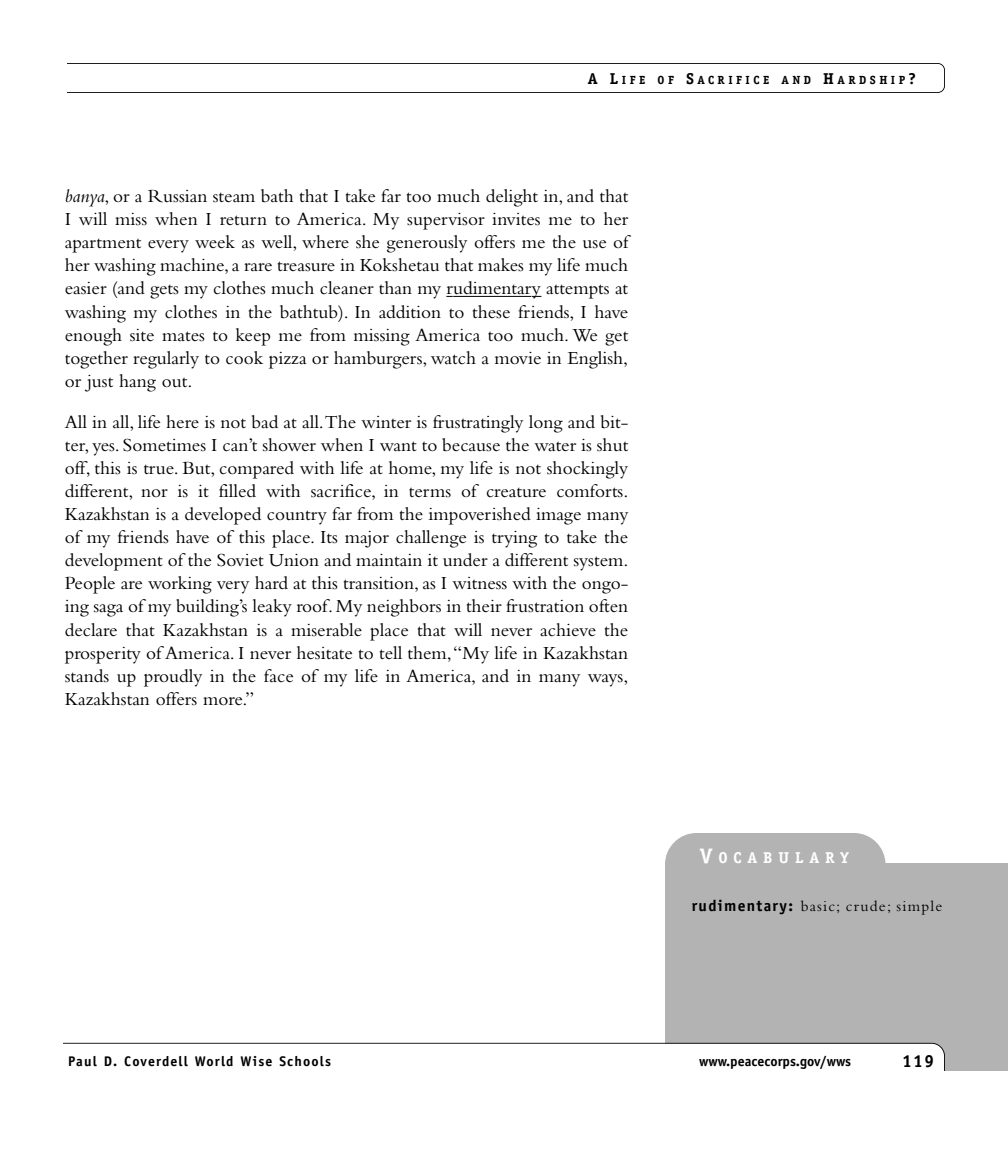
<style>
.page{position:relative;width:1008px;height:1166px;background:#fff}
.page>*{position:absolute;margin:0;border:0;box-sizing:border-box;transform-origin:0 0}
.t1{font:19.25px/23.1px "Bembo";color:#000;text-align:justify}
.t2{font:700 17.5px "Officina Sans";color:#000}
.t3{font:15.75px "Bembo";letter-spacing:.075em;color:#000}
.t4{font:700 15.75px "Officina Serif";letter-spacing:.37em;color:#fff}
.t5{font:700 14px "Officina Sans";letter-spacing:.085em;color:#000}
.t6{font:700 14px "Officina Sans";color:#000}
.t7{font:700 11.9px "Officina Serif";letter-spacing:.295em;color:#000}
.s1{font-size:15.75px}
.s2{font-style:italic}
.s3{font-size:21px}
.s4{font-family:"Officina Sans";font-weight:700}
</style>
<div class="page">
<div style="left:665px;top:863px;width:343px;height:208px;background:#b3b3b3"></div>
<div style="left:665px;top:833px;width:221px;height:63px;background:#b3b3b3;border-radius:31px"></div>
<div style="left:30px;top:1043px;width:914px;height:75px;background:#fff;border-radius:13px"></div>
<div style="left:29px;top:1042px;width:916px;height:77px;border:2px solid #000;border-radius:13px"></div>
<div style="left:0;top:1071px;width:1008px;height:95px;background:#fff"></div>
<div style="left:50px;top:63px;width:895px;height:30px;border:2px solid #000;border-radius:7px"></div>
<div style="left:24px;top:63px;width:43px;height:42px;background:#fff"></div>
<div style="left:0;top:1036px;width:63px;height:125px;background:#fff"></div>
<hr style="left:453px;top:296px;width:78px;height:1px;background:#000">
<p class="t7" style="left:588px;top:75px;width:330px"><span class="s1">A L</span>IFE OF <span class="s1">S</span>ACRIFICE AND <span class="s1">H</span>ARDSHIP<span class="s1">?</span></p>
<p class="t1" style="left:65px;top:186px;width:565px"><span class="s2">banya</span>, or a Russian steam bath that I take far too much delight in, and that I will miss when I return to America. My supervisor invites me to her apartment every week as well, where she generously offers me the use of her washing machine, a rare treasure in Kokshetau that makes my life much easier (and gets my clothes much cleaner than my rudimentary attempts at washing my clothes in the bathtub). In addition to these friends, I have enough site mates to keep me from missing America too much. We get together regularly to cook pizza or hamburgers, watch a movie in English, or just hang out.</p>
<p class="t1" style="left:65px;top:412px;width:565px">All in all, life here is not bad at all.The winter is frustratingly long and bit&shy;ter, yes. Sometimes I can’t shower when I want to because the water is shut off, this is true. But, compared with life at home, my life is not shockingly different, nor is it filled with sacrifice, in terms of creature comforts.<br>Kazakhstan is a developed country far from the impoverished image many of my friends have of this place. Its major challenge is trying to take the development of the Soviet Union and maintain it under a different system.<br>People are working very hard at this transition, as I witness with the ongo&shy;ing saga of my building’s leaky roof.My neighbors in their frustration often declare that Kazakhstan is a miserable place that will never achieve the prosperity of America. I never hesitate to tell them,“My life in Kazakhstan stands up proudly in the face of my life in America, and in many ways, Kazakhstan offers more.”</p>
<p class="t4" style="left:700px;top:851px;width:151px"><span class="s3">V</span>OCABULARY</p>
<p class="t3" style="left:692px;top:900px;width:252px"><span class="s4">rudimentary:</span> basic; crude; simple</p>
<p class="t5" style="left:68px;top:1055px;width:264px">Paul D. Coverdell World Wise Schools</p>
<p class="t6" style="left:699px;top:1055px;width:153px">www.peacecorps.gov/wws</p>
<p class="t2" style="left:902px;top:1054px;width:34px">119</p>
</div>
